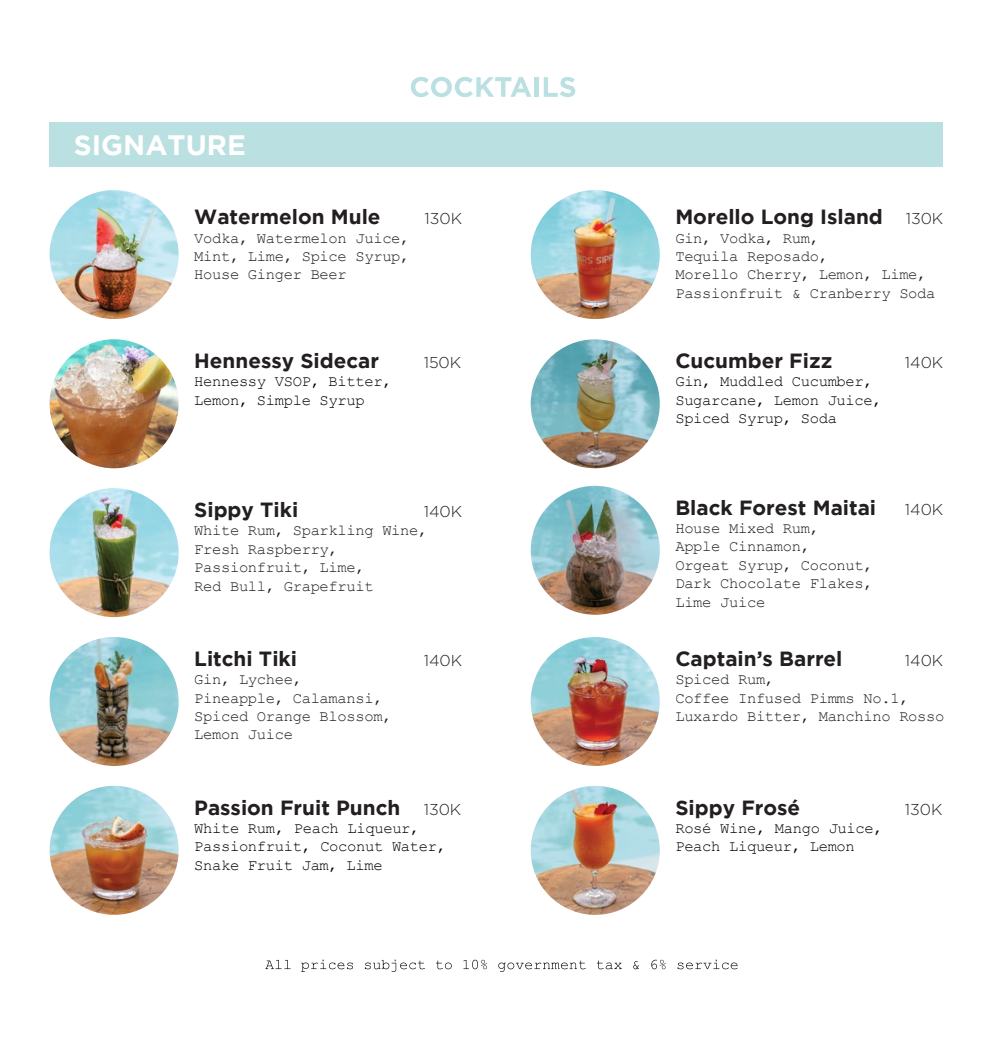
<style>
.page{position:relative;width:993px;height:1042px;background:#fff}
.page>*{position:absolute;margin:0;border:0;box-sizing:border-box;transform-origin:0 0}
.t1{font:700 28px "Gotham";color:#fff}
.t2{font:700 20.47px "Gotham";color:#231f20}
.t3{font:300 15.75px "Gotham";color:#231f20}
.t4{font:15.4px/18.4px "Courier New";letter-spacing:-.02em;color:#231f20}
.t5{font:15.4px/18.4px "Courier New";letter-spacing:-.02em;color:#010101}
.s1{font-weight:300;font-size:15.75px}
</style>
<div class="page">
<svg style="left:265px;top:960px;width:25px;height:9px"></svg>
<svg style="left:301px;top:959px;width:52px;height:13px"></svg>
<svg style="left:365px;top:959px;width:60px;height:13px"></svg>
<svg style="left:436px;top:960px;width:15px;height:9px"></svg>
<svg style="left:463px;top:959px;width:24px;height:10px"></svg>
<svg style="left:498px;top:960px;width:87px;height:12px"></svg>
<svg style="left:596px;top:960px;width:25px;height:9px"></svg>
<svg style="left:633px;top:961px;width:5px;height:8px"></svg>
<svg style="left:651px;top:959px;width:14px;height:10px"></svg>
<svg style="left:677px;top:959px;width:60px;height:10px"></svg>
<svg style="left:411px;top:77px;width:120px;height:20px"></svg>
<hr style="left:534px;top:77px;width:4px;height:20px;background:#bbe0e1">
<svg style="left:543px;top:77px;width:32px;height:20px"></svg>
<div style="left:50px;top:122px;width:892px;height:45px;background:#bbe0e1"></div>
<img style="left:50px;top:190px;width:128px;height:129px;border-radius:64px">
<img style="left:530px;top:486px;width:129px;height:129px;border-radius:64px">
<img style="left:50px;top:488px;width:128px;height:129px;border-radius:64px">
<img style="left:50px;top:637px;width:128px;height:129px;border-radius:64px">
<img style="left:530px;top:339px;width:129px;height:129px;border-radius:64px">
<img style="left:530px;top:190px;width:129px;height:129px;border-radius:64px">
<img style="left:50px;top:786px;width:128px;height:129px;border-radius:64px">
<img style="left:50px;top:339px;width:128px;height:129px;border-radius:64px">
<img style="left:530px;top:786px;width:129px;height:129px;border-radius:64px">
<img style="left:530px;top:637px;width:129px;height:129px;border-radius:64px">
<h1 class="t1" style="left:74px;top:129px;width:173px">SIGNATURE</h1>
<h2 class="t2" style="left:194px;top:205px;width:188px">Watermelon Mule</h2>
<p class="t3" style="left:424px;top:209px;width:39px">130K</p>
<p class="t4" style="left:194px;top:228px;width:217px;text-align:justify">Vodka, Watermelon Juice, Mint, Lime, Spice Syrup, House Ginger Beer</p>
<h2 class="t2" style="left:194px;top:349px;width:186px">Hennessy Sidecar</h2>
<p class="t3" style="left:423px;top:353px;width:39px">150K</p>
<p class="t5" style="left:194px;top:372px;width:199px">Hennessy VSOP, Bitter,<br>Lemon, Simple Syrup</p>
<h2 class="t2" style="left:194px;top:498px;width:105px">Sippy Tiki</h2>
<p class="t3" style="left:423px;top:502px;width:40px">140K</p>
<p class="t4" style="left:194px;top:521px;width:235px">White Rum, Sparkling Wine,<br>Fresh Raspberry,<br>Passionfruit, Lime,<br>Red Bull, Grapefruit</p>
<h2 class="t2" style="left:194px;top:647px;width:104px">Litchi Tiki</h2>
<p class="t3" style="left:423px;top:650px;width:40px">140K</p>
<p class="t4" style="left:194px;top:669px;width:199px">Gin, Lychee,<br>Pineapple, Calamansi,<br>Spiced Orange Blossom,<br>Lemon Juice</p>
<h2 class="t2" style="left:194px;top:796px;width:268px">Passion Fruit Punch <span class="s1">130K</span></h2>
<p class="t5" style="left:194px;top:818px;width:253px">White Rum, Peach Liqueur,<br>Passionfruit, Coconut Water,<br>Snake Fruit Jam, Lime</p>
<h2 class="t2" style="left:675px;top:205px;width:269px">Morello Long Island <span class="s1">130K</span></h2>
<p class="t4" style="left:675px;top:228px;width:261px">Gin, Vodka, Rum,<br>Tequila Reposado,<br>Morello Cherry, Lemon, Lime,<br>Passionfruit &amp; Cranberry Soda</p>
<h2 class="t2" style="left:675px;top:349px;width:158px">Cucumber Fizz</h2>
<p class="t3" style="left:904px;top:353px;width:40px">140K</p>
<p class="t5" style="left:675px;top:372px;width:208px">Gin, Muddled Cucumber,<br>Sugarcane, Lemon Juice,<br>Spiced Syrup, Soda</p>
<h2 class="t2" style="left:675px;top:496px;width:202px">Black Forest Maitai</h2>
<p class="t3" style="left:904px;top:499px;width:40px">140K</p>
<p class="t4" style="left:675px;top:518px;width:199px">House Mixed Rum,<br>Apple Cinnamon,<br>Orgeat Syrup, Coconut,<br>Dark Chocolate Flakes,<br>Lime Juice</p>
<h2 class="t2" style="left:675px;top:647px;width:169px">Captain’s Barrel</h2>
<p class="t3" style="left:904px;top:650px;width:40px">140K</p>
<p class="t4" style="left:675px;top:669px;width:270px">Spiced Rum,<br>Coffee Infused Pimms No.1,<br>Luxardo Bitter, Manchino Rosso</p>
<h2 class="t2" style="left:675px;top:796px;width:126px">Sippy Frosé</h2>
<p class="t3" style="left:904px;top:799px;width:39px">130K</p>
<p class="t5" style="left:675px;top:818px;width:209px">Rosé Wine, Mango Juice,<br>Peach Liqueur, Lemon</p>
</div>
